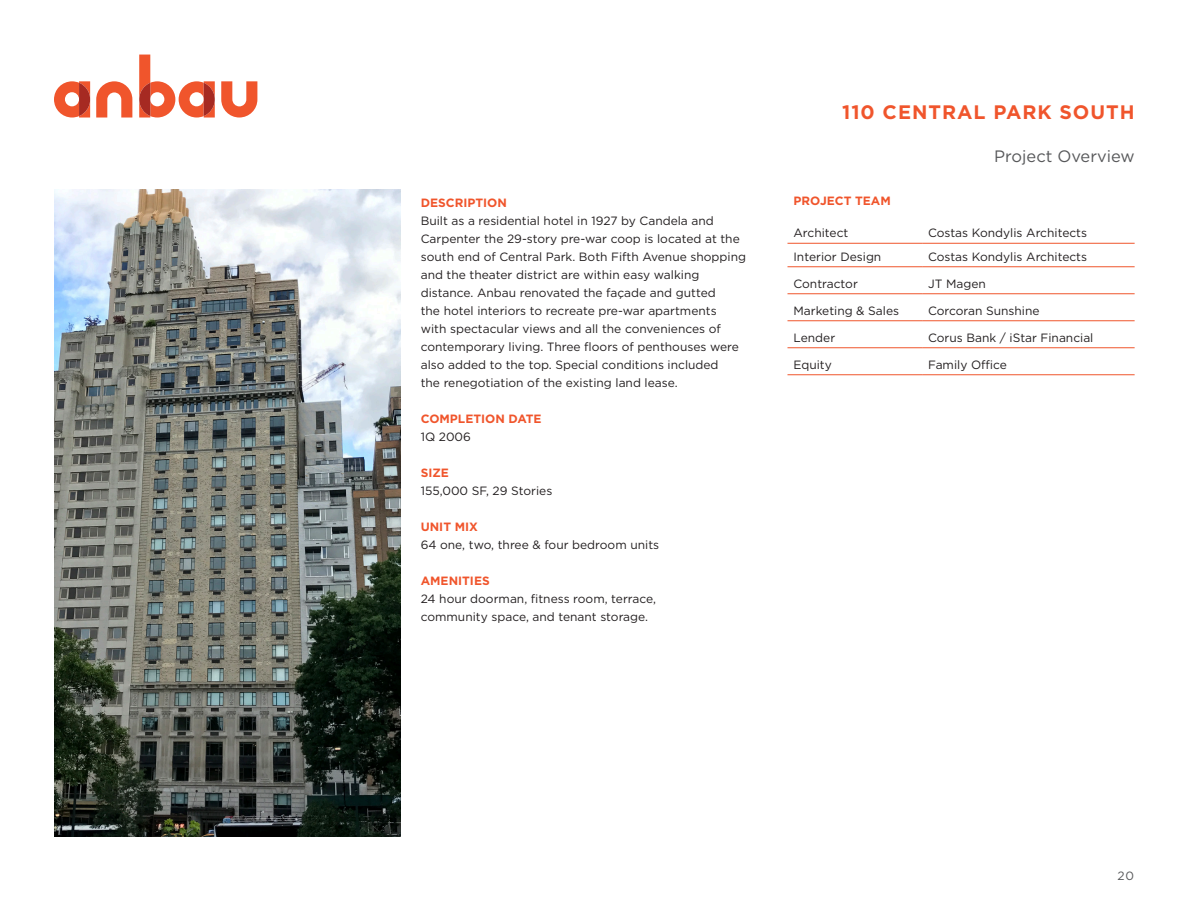
<style>
.page{position:relative;width:1188px;height:918px;background:#fff}
.page>*{position:absolute;margin:0;border:0;box-sizing:border-box;transform-origin:0 0}
.PAGE_TITLE_-_Bold_13{font:700 19.5px "Gotham";letter-spacing:.05em;color:#f0552c}
.PAGE_SUBTITLE_-_Ligh{font:16.5px "Gotham";color:#57585a}
.BODY_-_9pt_Blk_-_SpA{font:12px/18px "Gotham";color:#231f20}
.BODY_-_9pt_Blk_-_TAB{font:12px "Gotham";color:#231f20}
.TITLE_-_9pt_Blue_Bol{font:700 12px "Gotham";color:#f0552c}
.t1{font:12px "Gotham";color:#57585a}
</style>
<div class="page">
<svg style="left:221px;top:81px;width:36px;height:37px"></svg>
<svg style="left:96px;top:81px;width:36px;height:37px"></svg>
<svg style="left:139px;top:55px;width:76px;height:63px"></svg>
<svg style="left:54px;top:81px;width:36px;height:37px"></svg>
<img style="left:54px;top:189px;width:346px;height:648px">
<hr style="left:788px;top:293px;width:134px;height:1px;background:#f0552c">
<hr style="left:922px;top:293px;width:213px;height:1px;background:#f0552c">
<hr style="left:788px;top:320px;width:134px;height:1px;background:#f0552c">
<hr style="left:922px;top:320px;width:213px;height:1px;background:#f0552c">
<hr style="left:788px;top:347px;width:134px;height:1px;background:#f0552c">
<hr style="left:922px;top:347px;width:213px;height:1px;background:#f0552c">
<hr style="left:788px;top:243px;width:134px;height:1px;background:#f0552c">
<hr style="left:922px;top:243px;width:213px;height:1px;background:#f0552c">
<hr style="left:788px;top:266px;width:134px;height:1px;background:#f0552c">
<hr style="left:922px;top:266px;width:213px;height:1px;background:#f0552c">
<hr style="left:788px;top:374px;width:134px;height:1px;background:#f0552c">
<hr style="left:922px;top:374px;width:213px;height:1px;background:#f0552c">
<p class="TITLE_-_9pt_Blue_Bol" style="left:421px;top:195px;width:88px">DESCRIPTION</p>
<p class="BODY_-_9pt_Blk_-_SpA" style="left:421px;top:211px;width:327px">Built as a residential hotel in 1927 by Candela and Carpenter the 29-story pre-war coop is located at the south end of Central Park. Both Fifth Avenue shopping and the theater district are within easy walking distance. Anbau renovated the façade and gutted<br>the hotel interiors to recreate pre-war apartments<br>with spectacular views and all the conveniences of contemporary living. Three floors of penthouses were also added to the top. Special conditions included<br>the renegotiation of the existing land lease.</p>
<p class="TITLE_-_9pt_Blue_Bol" style="left:421px;top:411px;width:122px">COMPLETION DATE</p>
<p class="BODY_-_9pt_Blk_-_SpA" style="left:421px;top:427px;width:52px">1Q 2006</p>
<p class="TITLE_-_9pt_Blue_Bol" style="left:421px;top:465px;width:30px">SIZE</p>
<p class="BODY_-_9pt_Blk_-_SpA" style="left:421px;top:481px;width:133px">155,000 SF, 29 Stories</p>
<p class="TITLE_-_9pt_Blue_Bol" style="left:421px;top:519px;width:59px">UNIT MIX</p>
<p class="BODY_-_9pt_Blk_-_SpA" style="left:421px;top:535px;width:240px">64 one, two, three &amp; four bedroom units</p>
<p class="TITLE_-_9pt_Blue_Bol" style="left:421px;top:573px;width:70px">AMENITIES</p>
<p class="BODY_-_9pt_Blk_-_SpA" style="left:421px;top:589px;width:237px">24 hour doorman, fitness room, terrace, community space, and tenant storage.</p>
<p class="PAGE_TITLE_-_Bold_13" style="left:842px;top:99px;width:294px">110 CENTRAL PARK SOUTH</p>
<p class="PAGE_SUBTITLE_-_Ligh" style="left:994px;top:146px;width:142px">Project Overview</p>
<p class="TITLE_-_9pt_Blue_Bol" style="left:794px;top:193px;width:99px">PROJECT TEAM</p>
<p class="BODY_-_9pt_Blk_-_TAB" style="left:794px;top:225px;width:56px">Architect</p>
<p class="BODY_-_9pt_Blk_-_TAB" style="left:928px;top:225px;width:160px">Costas Kondylis Architects</p>
<p class="BODY_-_9pt_Blk_-_TAB" style="left:794px;top:249px;width:89px">Interior Design</p>
<p class="BODY_-_9pt_Blk_-_TAB" style="left:928px;top:249px;width:160px">Costas Kondylis Architects</p>
<p class="BODY_-_9pt_Blk_-_TAB" style="left:794px;top:276px;width:66px">Contractor</p>
<p class="BODY_-_9pt_Blk_-_TAB" style="left:928px;top:276px;width:59px">JT Magen</p>
<p class="BODY_-_9pt_Blk_-_TAB" style="left:794px;top:303px;width:107px">Marketing &amp; Sales</p>
<p class="BODY_-_9pt_Blk_-_TAB" style="left:928px;top:303px;width:113px">Corcoran Sunshine</p>
<p class="BODY_-_9pt_Blk_-_TAB" style="left:794px;top:330px;width:43px">Lender</p>
<p class="BODY_-_9pt_Blk_-_TAB" style="left:928px;top:330px;width:167px">Corus Bank / iStar Financial</p>
<p class="BODY_-_9pt_Blk_-_TAB" style="left:794px;top:357px;width:40px">Equity</p>
<p class="BODY_-_9pt_Blk_-_TAB" style="left:928px;top:357px;width:80px">Family Office</p>
<p class="t1" style="left:1118px;top:868px;width:18px">20</p>
</div>
